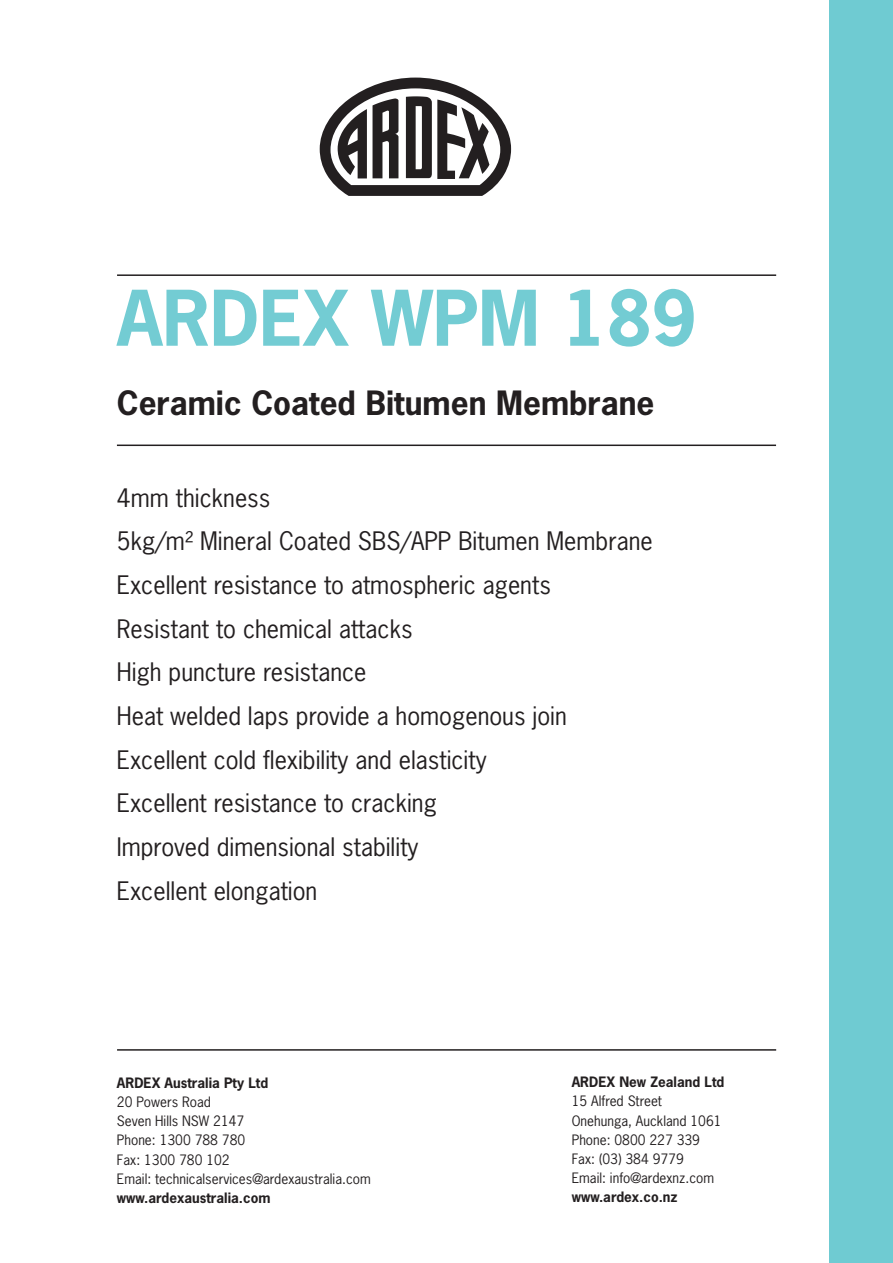
<style>
.page{position:relative;width:893px;height:1263px;background:#fff}
.page>*{position:absolute;margin:0;border:0;box-sizing:border-box;transform-origin:0 0}
.Ardex_Heading{font:700 72px "News Gothic Std";color:#73ccd3}
.Ardex_Heading3{font:700 31.5px "News Gothic Std";color:#231f20}
.Copy{font:24px "News Gothic Std";color:#231f20}
.Paragraph_Style_5{font:13.5px "News Gothic Std";color:#231f20}
.Paragraph_Style_5-2{font:700 13.5px "News Gothic Std";color:#231f20}
.Paragraph_Style_1{font:700 13.5px "News Gothic Std";color:#231f20}
</style>
<div class="page">
<div style="left:829px;top:0;width:64px;height:1263px;background:#6fcbd2"></div>
<svg style="left:320px;top:78px;width:191px;height:118px"></svg>
<hr style="left:117px;top:274px;width:659px;height:2px;background:#231f20">
<hr style="left:117px;top:444px;width:659px;height:2px;background:#231f20">
<hr style="left:117px;top:1049px;width:659px;height:2px;background:#231f20">
<p class="Ardex_Heading" style="left:117px;top:271px;width:581px">ARDEX WPM 189</p>
<p class="Ardex_Heading3" style="left:117px;top:382px;width:539px">Ceramic Coated Bitumen Membrane</p>
<p class="Copy" style="left:117px;top:482px;width:155px">4mm thickness</p>
<p class="Copy" style="left:117px;top:526px;width:537px">5kg/m² Mineral Coated SBS/APP Bitumen Membrane</p>
<p class="Copy" style="left:117px;top:569px;width:435px">Excellent resistance to atmospheric agents</p>
<p class="Copy" style="left:117px;top:613px;width:297px">Resistant to chemical attacks</p>
<p class="Copy" style="left:117px;top:657px;width:251px">High puncture resistance</p>
<p class="Copy" style="left:117px;top:700px;width:451px">Heat welded laps provide a homogenous join</p>
<p class="Copy" style="left:117px;top:744px;width:371px">Excellent cold flexibility and elasticity</p>
<p class="Copy" style="left:117px;top:788px;width:322px">Excellent resistance to cracking</p>
<p class="Copy" style="left:117px;top:831px;width:303px">Improved dimensional stability</p>
<p class="Copy" style="left:117px;top:875px;width:202px">Excellent elongation</p>
<p class="Paragraph_Style_5-2" style="left:117px;top:1074px;width:153px">ARDEX Australia Pty Ltd</p>
<p class="Paragraph_Style_5" style="left:117px;top:1093px;width:96px">20 Powers Road</p>
<p class="Paragraph_Style_5" style="left:117px;top:1112px;width:129px">Seven Hills NSW 2147</p>
<p class="Paragraph_Style_5" style="left:117px;top:1132px;width:130px">Phone: 1300 788 780</p>
<p class="Paragraph_Style_5" style="left:117px;top:1151px;width:114px">Fax: 1300 780 102</p>
<p class="Paragraph_Style_5" style="left:117px;top:1170px;width:255px">Email: technicalservices@ardexaustralia.com</p>
<p class="Paragraph_Style_1" style="left:117px;top:1189px;width:155px">www.ardexaustralia.com</p>
<p class="Paragraph_Style_5-2" style="left:572px;top:1073px;width:154px">ARDEX New Zealand Ltd</p>
<p class="Paragraph_Style_5" style="left:572px;top:1092px;width:92px">15 Alfred Street</p>
<p class="Paragraph_Style_5" style="left:572px;top:1112px;width:151px">Onehunga, Auckland 1061</p>
<p class="Paragraph_Style_5" style="left:572px;top:1131px;width:130px">Phone: 0800 227 339</p>
<p class="Paragraph_Style_5" style="left:572px;top:1150px;width:114px">Fax: (03) 384 9779</p>
<p class="Paragraph_Style_5" style="left:572px;top:1169px;width:144px">Email: info@ardexnz.com</p>
<p class="Paragraph_Style_1" style="left:572px;top:1188px;width:107px">www.ardex.co.nz</p>
</div>
